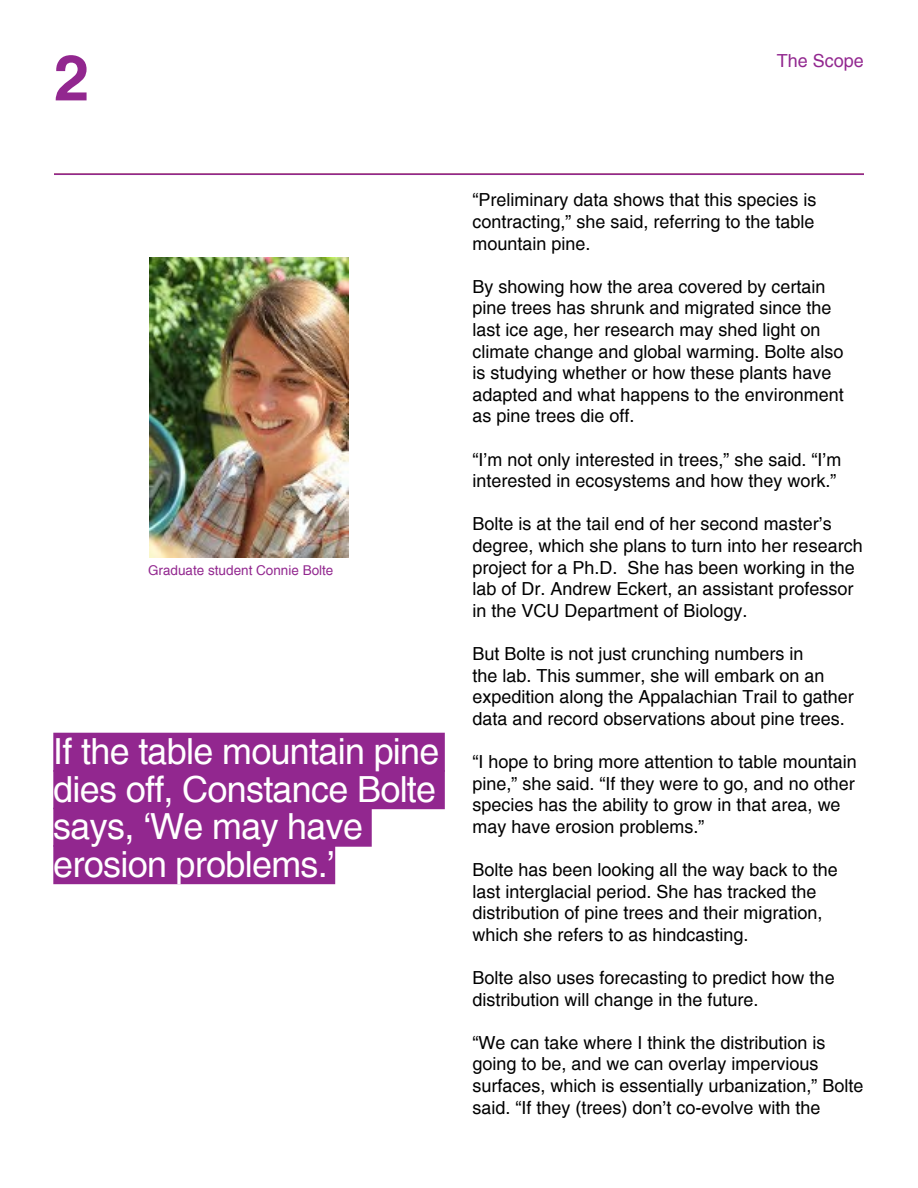
<style>
.page{position:relative;width:918px;height:1188px;background:#fff}
.page>*{position:absolute;margin:0;border:0;box-sizing:border-box;transform-origin:0 0}
.t1{font:700 63.75px "Helvetica";color:#92278f}
.t2{font:36px/37.5px "Helvetica";letter-spacing:-.02em;color:#fff}
.t3{font:18px/21.6px "Helvetica";color:#000}
.t4{font:18px "Helvetica";color:#92278f}
.t5{font:13.5px "Helvetica";color:#92278f}
</style>
<div class="page">
<hr style="left:54px;top:174px;width:810px;height:1px;background:#92278f">
<div style="left:53px;top:733px;width:392px;height:39px;background:#92278f"></div>
<div style="left:53px;top:770px;width:392px;height:39px;background:#92278f"></div>
<div style="left:53px;top:808px;width:319px;height:39px;background:#92278f"></div>
<div style="left:53px;top:845px;width:282px;height:39px;background:#92278f"></div>
<img style="left:149px;top:258px;width:200px;height:300px">
<h1 class="t1" style="left:54px;top:39px;width:37px">2</h1>
<p class="t4" style="left:777px;top:50px;width:89px">The Scope</p>
<p class="t5" style="left:148px;top:562px;width:187px">Graduate student Connie Bolte</p>
<h2 class="t2" style="left:53px;top:734px;width:388px">If the table mountain pine dies off, Constance Bolte says, ‘We may have erosion problems.’</h2>
<p class="t3" style="left:472px;top:190px;width:346px;text-align:justify">“Preliminary data shows that this species is contracting,” she said, referring to the table mountain pine.</p>
<p class="t3" style="left:472px;top:276px;width:373px">By showing how the area covered by certain pine trees has shrunk and migrated since the last ice age, her research may shed light on climate change and global warming. Bolte also is studying whether or how these plants have adapted and what happens to the environment as pine trees die off.</p>
<p class="t3" style="left:472px;top:449px;width:371px">“I’m not only interested in trees,” she said. “I’m interested in ecosystems and how they work.”</p>
<p class="t3" style="left:472px;top:514px;width:392px">Bolte is at the tail end of her second master’s degree, which she plans to turn into her research project for a Ph.D. She has been working in the lab of Dr. Andrew Eckert, an assistant professor in the VCU Department of Biology.</p>
<p class="t3" style="left:472px;top:644px;width:383px">But Bolte is not just crunching numbers in<br>the lab. This summer, she will embark on an expedition along the Appalachian Trail to gather data and record observations about pine trees.</p>
<p class="t3" style="left:472px;top:752px;width:386px">“I hope to bring more attention to table mountain pine,” she said. “If they were to go, and no other species has the ability to grow in that area, we may have erosion problems.”</p>
<p class="t3" style="left:472px;top:860px;width:367px">Bolte has been looking all the way back to the last interglacial period. She has tracked the distribution of pine trees and their migration, which she refers to as hindcasting.</p>
<p class="t3" style="left:472px;top:968px;width:364px">Bolte also uses forecasting to predict how the distribution will change in the future.</p>
<p class="t3" style="left:472px;top:1032px;width:393px">“We can take where I think the distribution is going to be, and we can overlay impervious surfaces, which is essentially urbanization,” Bolte said. “If they (trees) don’t co-evolve with the</p>
</div>
